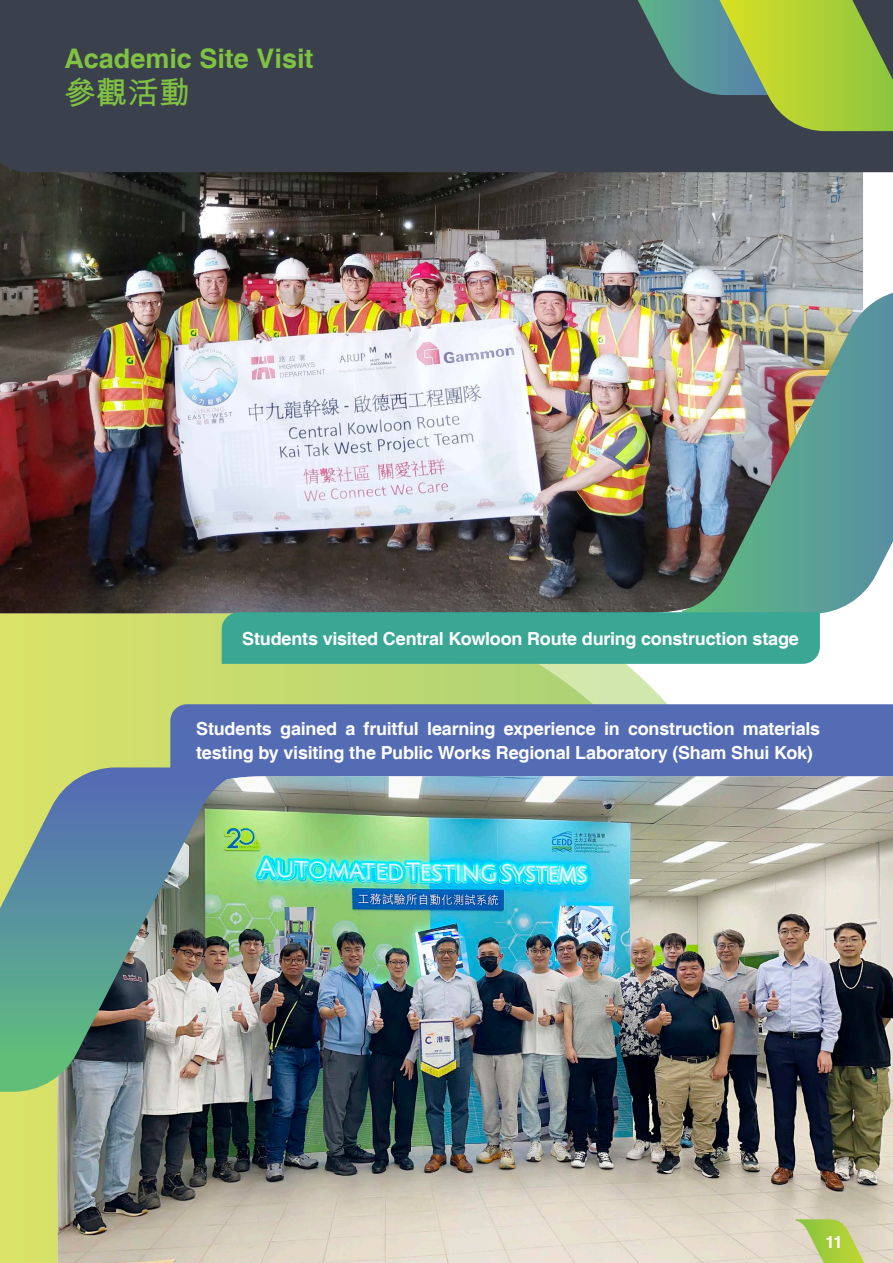
<style>
.page{position:relative;width:893px;height:1263px;background:#fff}
.page>*{position:absolute;margin:0;border:0;box-sizing:border-box;transform-origin:0 0}
.t1{font:700 31.5px "M Hei HK";color:#80c241}
.t2{font:700 27px "Helvetica";color:#80c241}
.t3{font:700 18px/24px "Helvetica";letter-spacing:-.01em;color:#fff}
.t4{font:700 16.5px "Helvetica";color:#fff}
</style>
<div class="page">
<svg style="left:0;top:613px;width:667px;height:650px"></svg>
<div style="left:170px;top:704px;width:723px;height:72px;background:#546cb4"></div>
<img style="left:0;top:172px;width:863px;height:441px">
<img style="left:58px;top:776px;width:835px;height:487px">
<svg style="left:795px;top:1219px;width:69px;height:44px"></svg>
<div style="left:0;top:0;width:893px;height:172px;background:#3a414c"></div>
<svg style="left:638px;top:0;width:255px;height:131px"></svg>
<img style="left:682px;top:293px;width:211px;height:321px">
<div style="left:222px;top:612px;width:598px;height:52px;background:#3aa794"></div>
<img style="left:0;top:767px;width:246px;height:325px">
<h2 class="t2" style="left:64px;top:42px;width:251px">Academic Site Visit</h2>
<h1 class="t1" style="left:64px;top:70px;width:127px">參觀活動</h1>
<p class="t3" style="left:242px;top:627px;width:558px">Students visited Central Kowloon Route during construction stage</p>
<p class="t3" style="left:196px;top:718px;width:626px">Students gained a fruitful learning experience in construction materials testing by visiting the Public Works Regional Laboratory (Sham Shui Kok)</p>
<p class="t4" style="left:825px;top:1232px;width:19px">11</p>
</div>
